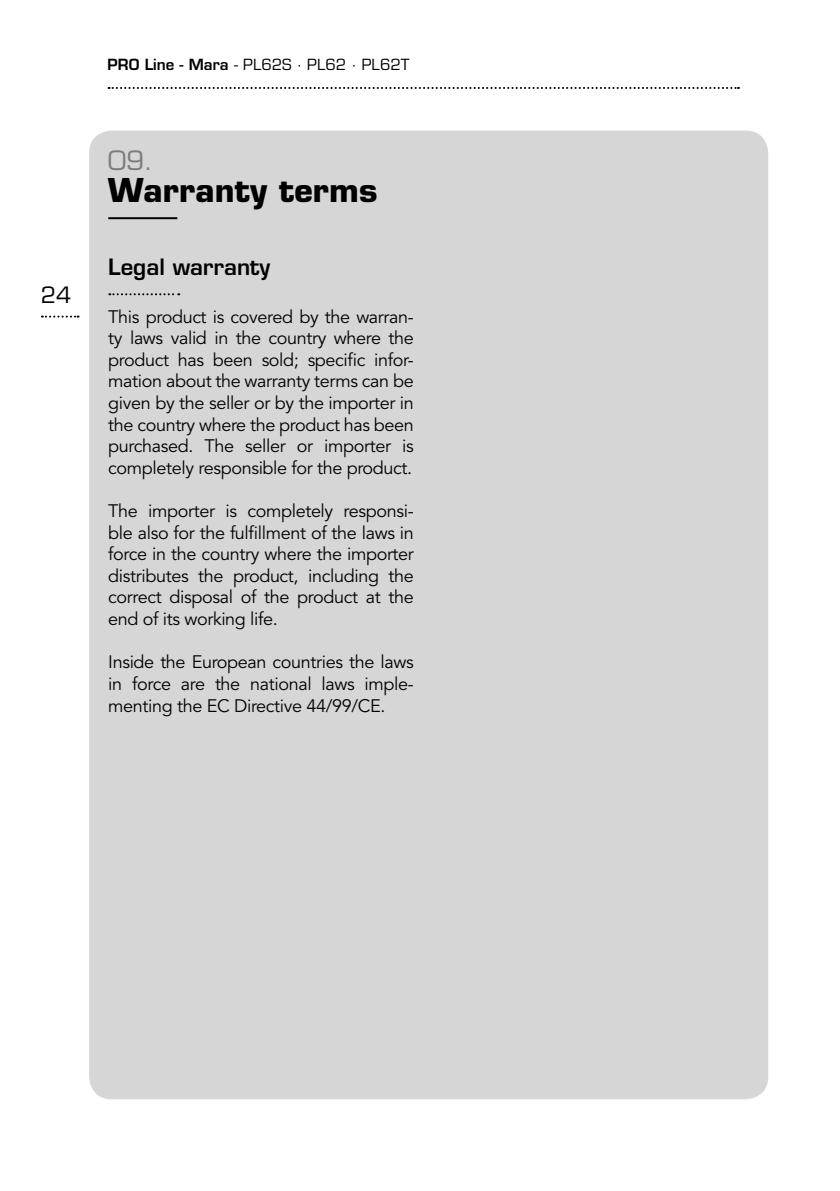
<style>
.page{position:relative;width:840px;height:1191px;background:#fff}
.page>*{position:absolute;margin:0;border:0;box-sizing:border-box;transform-origin:0 0}
.t1{font:700 32px "Eurostile LT Std";color:#000}
.t2{font:26px "Eurostile LT Std";color:#7c7c7c}
.t3{font:600 22px "Eurostile LT Std";color:#000}
.t4{font:22px "Eurostile LT Std";color:#000}
.t5{font:18px/21.6px "Avenir LT Std";letter-spacing:-.02em;color:#000;text-align:justify}
.t6{font:15px "Eurostile LT Std";color:#000}
.s1{font-weight:600}
</style>
<div class="page">
<svg style="left:42px;top:315px;width:37px;height:2px"></svg>
<svg style="left:108px;top:87px;width:630px;height:2px"></svg>
<div style="left:89px;top:131px;width:678px;height:968px;background:#d6d6d6;border-radius:23px"></div>
<hr style="left:108px;top:217px;width:69px;height:2px;background:#000">
<svg style="left:109px;top:293px;width:70px;height:2px"></svg>
<p class="t4" style="left:41px;top:282px;width:32px">24</p>
<p class="t6" style="left:107px;top:55px;width:303px"><span class="s1">PRO Line - Mara</span> - PL62S · PL62 · PL62T</p>
<h2 class="t2" style="left:108px;top:145px;width:46px">09.</h2>
<h1 class="t1" style="left:108px;top:170px;width:270px">Warranty terms</h1>
<p class="t3" style="left:108px;top:253px;width:163px">Legal warranty</p>
<p class="t5" style="left:108px;top:306px;width:307px">This product is covered by the warran&shy;ty laws valid in the country where the product has been sold; specific infor&shy;mation about the warranty terms can be given by the seller or by the importer in the country where the product has been purchased. The seller or importer is completely responsible for the product.</p>
<p class="t5" style="left:108px;top:500px;width:307px">The importer is completely responsi&shy;ble also for the fulfillment of the laws in force in the country where the importer distributes the product, including the correct disposal of the product at the end of its working life.</p>
<p class="t5" style="left:108px;top:652px;width:307px">Inside the European countries the laws in force are the national laws imple&shy;menting the EC Directive 44/99/CE.</p>
</div>
